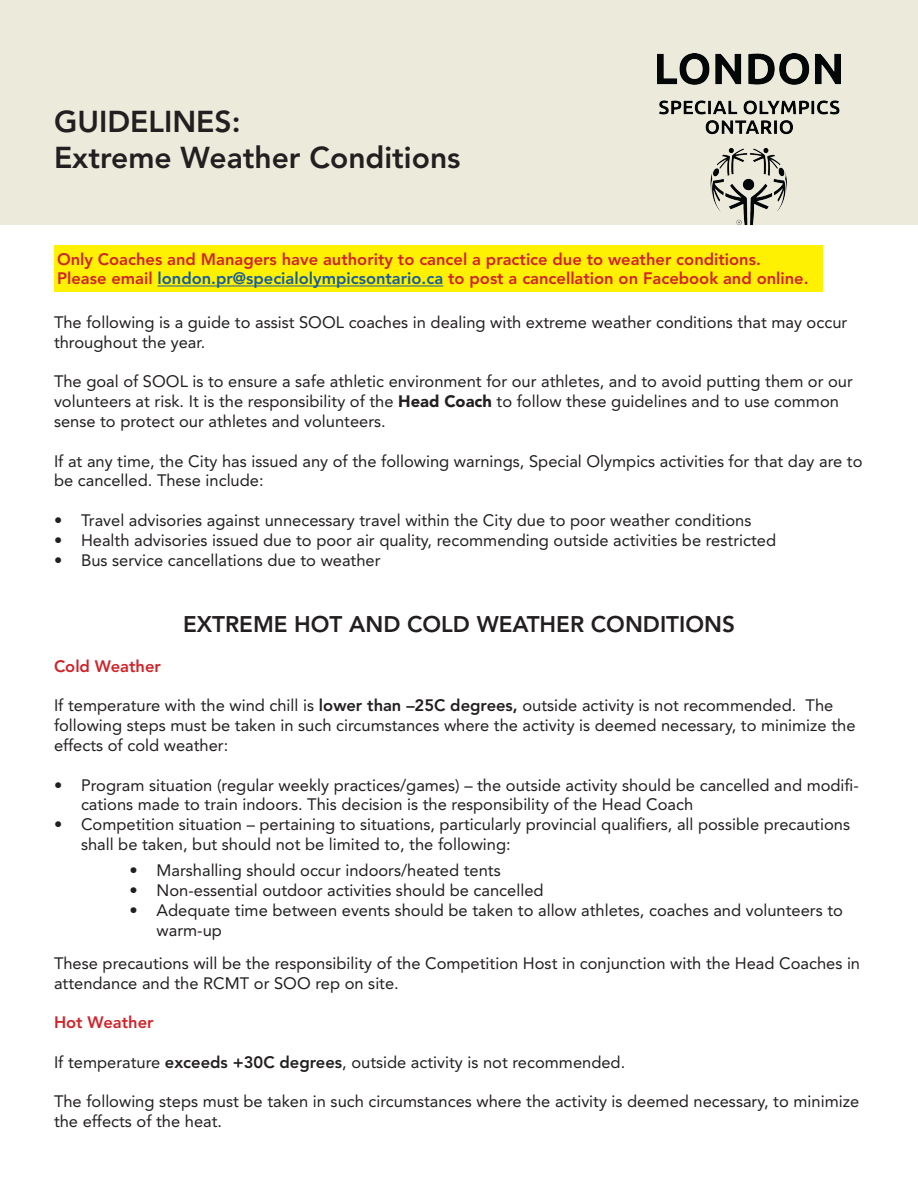
<style>
.page{position:relative;width:918px;height:1188px;background:#fff}
.page>*{position:absolute;margin:0;border:0;box-sizing:border-box;transform-origin:0 0}
.t1{font:800 30px "Avenir LT Std";color:#231f20}
.t2{font:800 22.5px "Avenir LT Std";color:#231f20}
.t3{font:16.5px/19.8px "Avenir LT Std";color:#231f20}
.t4{font:800 16.5px "Avenir LT Std";color:#d1232a}
.s1{color:#175d9e}
.s2{font-weight:900}
.s3{font-weight:800}
</style>
<div class="page">
<div style="left:0;top:0;width:918px;height:224px;background:#eceadb"></div>
<img style="left:657px;top:54px;width:183px;height:170px">
<div style="left:54px;top:245px;width:769px;height:47px;background:#fff101"></div>
<hr style="left:158px;top:286px;width:285px;height:1px;background:#175d9e">
<p class="t1" style="left:54px;top:104px;width:188px">GUIDELINES:</p>
<p class="t1" style="left:54px;top:140px;width:408px">Extreme Weather Conditions</p>
<p class="t4" style="left:57px;top:249px;width:705px">Only Coaches and Managers have authority to cancel a practice due to weather conditions.</p>
<p class="t4" style="left:57px;top:269px;width:753px">Please email <span class="s1">london.pr@specialolympicsontario.ca</span> to post a cancellation on Facebook and online.</p>
<p class="t3" style="left:54px;top:312px;width:795px">The following is a guide to assist SOOL coaches in dealing with extreme weather conditions that may occur throughout the year.</p>
<p class="t3" style="left:54px;top:372px;width:800px">The goal of SOOL is to ensure a safe athletic environment for our athletes, and to avoid putting them or our volunteers at risk. It is the responsibility of the <span class="s2">Head Coach</span> to follow these guidelines and to use common sense to protect our athletes and volunteers.</p>
<p class="t3" style="left:54px;top:451px;width:810px">If at any time, the City has issued any of the following warnings, Special Olympics activities for that day are to be cancelled. These include:</p>
<p class="t3" style="left:54px;top:510px;width:699px">• Travel advisories against unnecessary travel within the City due to poor weather conditions</p>
<p class="t3" style="left:54px;top:530px;width:724px">• Health advisories issued due to poor air quality, recommending outside activities be restricted</p>
<p class="t3" style="left:54px;top:550px;width:328px">• Bus service cancellations due to weather</p>
<p class="t2" style="left:183px;top:611px;width:553px">EXTREME HOT AND COLD WEATHER CONDITIONS</p>
<p class="t4" style="left:54px;top:656px;width:108px">Cold Weather</p>
<p class="t3" style="left:54px;top:696px;width:803px">If temperature with the wind chill is <span class="s3">lower than –25C degrees,</span> outside activity is not recommended. The following steps must be taken in such circumstances where the activity is deemed necessary, to minimize the effects of cold weather:</p>
<p class="t3" style="left:81px;top:775px;width:779px;text-indent:-27px">• Program situation (regular weekly practices/games) – the outside activity should be cancelled and modifi&shy;cations made to train indoors. This decision is the responsibility of the Head Coach</p>
<p class="t3" style="left:81px;top:815px;width:771px;text-indent:-27px">• Competition situation – pertaining to situations, particularly provincial qualifiers, all possible precautions shall be taken, but should not be limited to, the following:</p>
<p class="t3" style="left:130px;top:861px;width:373px">• Marshalling should occur indoors/heated tents</p>
<p class="t3" style="left:130px;top:881px;width:416px">• Non-essential outdoor activities should be cancelled</p>
<p class="t3" style="left:157px;top:901px;width:688px;text-indent:-27px">• Adequate time between events should be taken to allow athletes, coaches and volunteers to warm-up</p>
<p class="t3" style="left:54px;top:953px;width:808px">These precautions will be the responsibility of the Competition Host in conjunction with the Head Coaches in attendance and the RCMT or SOO rep on site.</p>
<p class="t4" style="left:54px;top:1013px;width:101px">Hot Weather</p>
<p class="t3" style="left:54px;top:1052px;width:573px">If temperature <span class="s3">exceeds +30C degrees</span>, outside activity is not recommended.</p>
<p class="t3" style="left:54px;top:1092px;width:807px">The following steps must be taken in such circumstances where the activity is deemed necessary, to minimize the effects of the heat.</p>
</div>
